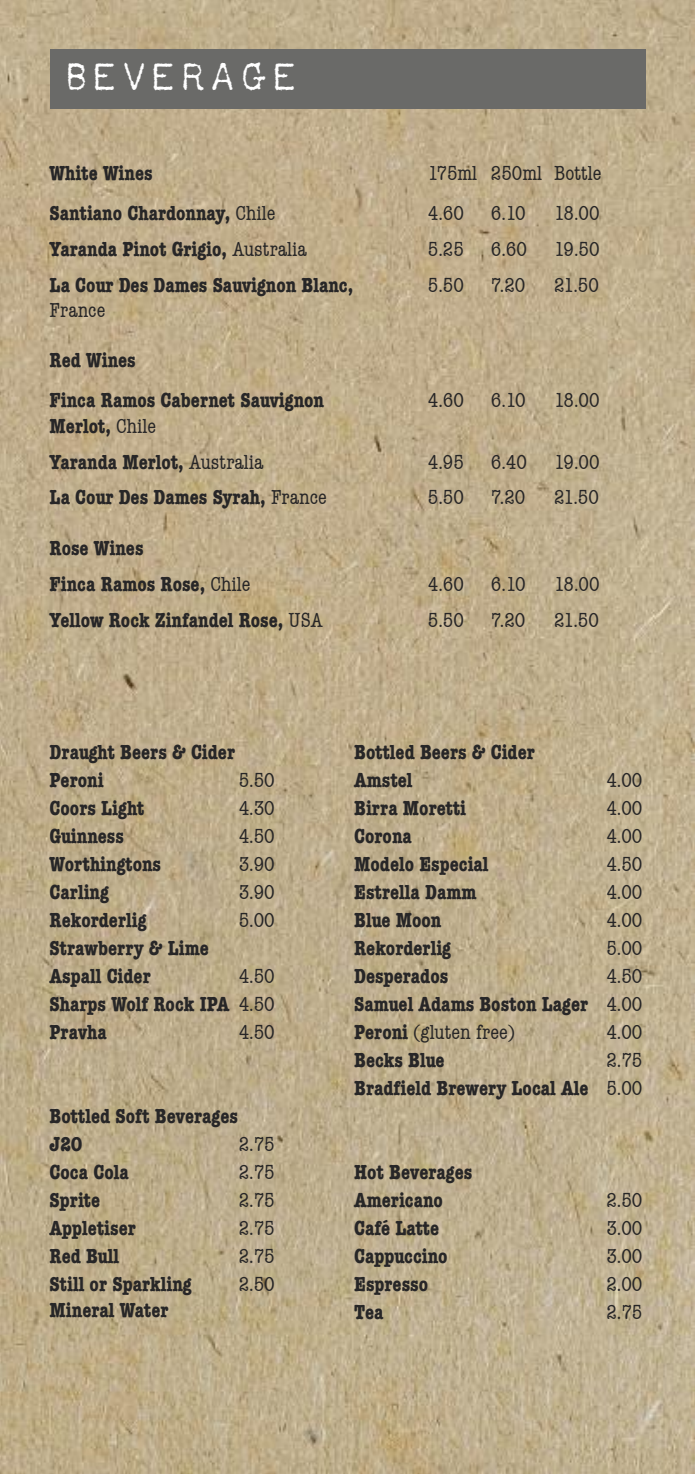
<style>
.page{position:relative;width:695px;height:1474px;background:#fff}
.page>*{position:absolute;margin:0;border:0;box-sizing:border-box;transform-origin:0 0}
.t1{font:40.25px "USIS1949";letter-spacing:.1em;color:#fff}
.t2{font:700 condensed 21px/28px "American Typewriter";color:#272627}
.t3{font:condensed 21px "American Typewriter";color:#272627}
.s1{font-weight:400}
</style>
<div class="page">
<img style="left:0;top:0;width:694px;height:1473px">
<div style="left:50px;top:50px;width:595px;height:59px;background:#6a6a68"></div>
<h1 class="t1" style="left:68px;top:53px;width:233px">BEVERAGE</h1>
<p class="t2" style="left:50px;top:159px;width:104px">White Wines</p>
<p class="t3" style="left:428px;top:161px;width:175px">175ml 250ml Bottle</p>
<p class="t2" style="left:50px;top:199px;width:227px">Santiano Chardonnay, <span class="s1">Chile</span></p>
<p class="t3" style="left:428px;top:201px;width:38px">4.60</p>
<p class="t3" style="left:491px;top:201px;width:36px">6.10</p>
<p class="t3" style="left:554px;top:201px;width:47px">18.00</p>
<p class="t2" style="left:50px;top:235px;width:258px">Yaranda Pinot Grigio, <span class="s1">Australia</span></p>
<p class="t3" style="left:428px;top:237px;width:38px">5.25</p>
<p class="t3" style="left:491px;top:237px;width:38px">6.60</p>
<p class="t3" style="left:554px;top:237px;width:47px">19.50</p>
<p class="t2" style="left:50px;top:271px;width:305px">La Cour Des Dames Sauvignon Blanc,</p>
<p class="t3" style="left:428px;top:273px;width:38px">5.50</p>
<p class="t3" style="left:491px;top:273px;width:36px">7.20</p>
<p class="t3" style="left:554px;top:273px;width:46px">21.50</p>
<p class="t3" style="left:50px;top:298px;width:57px">France</p>
<p class="t2" style="left:50px;top:340px;width:276px;line-height:40.1px">Red Wines<br>Finca Ramos Cabernet Sauvignon</p>
<p class="t3" style="left:428px;top:389px;width:38px">4.60</p>
<p class="t3" style="left:491px;top:389px;width:36px">6.10</p>
<p class="t3" style="left:554px;top:389px;width:47px">18.00</p>
<p class="t2" style="left:50px;top:408px;width:215px;line-height:35.9px">Merlot, <span class="s1">Chile<br></span>Yaranda Merlot, <span class="s1">Australia</span></p>
<p class="t3" style="left:428px;top:450px;width:38px">4.95</p>
<p class="t3" style="left:491px;top:450px;width:38px">6.40</p>
<p class="t3" style="left:554px;top:450px;width:47px">19.00</p>
<p class="t2" style="left:50px;top:483px;width:279px">La Cour Des Dames Syrah, <span class="s1">France</span></p>
<p class="t3" style="left:428px;top:486px;width:38px">5.50</p>
<p class="t3" style="left:491px;top:486px;width:36px">7.20</p>
<p class="t3" style="left:554px;top:486px;width:46px">21.50</p>
<p class="t2" style="left:50px;top:530px;width:202px;line-height:35.9px">Rose Wines<br>Finca Ramos Rose, <span class="s1">Chile</span></p>
<p class="t3" style="left:428px;top:572px;width:38px">4.60</p>
<p class="t3" style="left:491px;top:572px;width:36px">6.10</p>
<p class="t3" style="left:554px;top:572px;width:47px">18.00</p>
<p class="t2" style="left:50px;top:605px;width:274px">Yellow Rock Zinfandel Rose, <span class="s1">USA</span></p>
<p class="t3" style="left:428px;top:608px;width:38px">5.50</p>
<p class="t3" style="left:491px;top:608px;width:36px">7.20</p>
<p class="t3" style="left:554px;top:608px;width:46px">21.50</p>
<p class="t2" style="left:50px;top:738px;width:187px">Draught Beers &amp; Cider<br>Peroni</p>
<p class="t3" style="left:239px;top:768px;width:38px">5.50</p>
<p class="t2" style="left:354px;top:738px;width:182px">Bottled Beers &amp; Cider<br>Amstel</p>
<p class="t3" style="left:606px;top:768px;width:38px">4.00</p>
<p class="t2" style="left:50px;top:794px;width:96px">Coors Light</p>
<p class="t3" style="left:239px;top:796px;width:38px">4.30</p>
<p class="t2" style="left:50px;top:822px;width:76px">Guinness</p>
<p class="t3" style="left:239px;top:824px;width:38px">4.50</p>
<p class="t2" style="left:50px;top:850px;width:113px">Worthingtons</p>
<p class="t3" style="left:239px;top:852px;width:38px">3.90</p>
<p class="t2" style="left:50px;top:878px;width:61px">Carling</p>
<p class="t3" style="left:239px;top:880px;width:38px">3.90</p>
<p class="t2" style="left:50px;top:906px;width:98px">Rekorderlig</p>
<p class="t3" style="left:239px;top:908px;width:38px">5.00</p>
<p class="t2" style="left:50px;top:934px;width:161px">Strawberry &amp; Lime<br>Aspall Cider</p>
<p class="t2" style="left:50px;top:962px;width:227px;text-align:justify;text-indent:189px"><span class="s1">4.50<br></span>Sharps Wolf Rock IPA <span class="s1">4.50<br></span>Pravha</p>
<p class="t3" style="left:239px;top:1020px;width:38px">4.50</p>
<p class="t2" style="left:50px;top:1102px;width:190px">Bottled Soft Beverages<br>J2O</p>
<p class="t3" style="left:239px;top:1132px;width:38px">2.75</p>
<p class="t2" style="left:50px;top:1158px;width:81px">Coca Cola</p>
<p class="t3" style="left:239px;top:1160px;width:38px">2.75</p>
<p class="t2" style="left:50px;top:1186px;width:52px">Sprite</p>
<p class="t3" style="left:239px;top:1188px;width:38px">2.75</p>
<p class="t2" style="left:50px;top:1214px;width:88px">Appletiser</p>
<p class="t3" style="left:239px;top:1216px;width:38px">2.75</p>
<p class="t2" style="left:50px;top:1242px;width:71px">Red Bull</p>
<p class="t3" style="left:239px;top:1244px;width:38px">2.75</p>
<p class="t2" style="left:50px;top:1270px;width:143px">Still or Sparkling</p>
<p class="t3" style="left:239px;top:1272px;width:38px">2.50</p>
<p class="t2" style="left:50px;top:1295px;width:120px">Mineral Water</p>
<p class="t2" style="left:354px;top:794px;width:113px">Birra Moretti</p>
<p class="t3" style="left:606px;top:796px;width:38px">4.00</p>
<p class="t2" style="left:354px;top:822px;width:59px">Corona</p>
<p class="t3" style="left:606px;top:824px;width:38px">4.00</p>
<p class="t2" style="left:354px;top:850px;width:136px">Modelo Especial</p>
<p class="t3" style="left:606px;top:852px;width:38px">4.50</p>
<p class="t2" style="left:354px;top:878px;width:124px">Estrella Damm</p>
<p class="t3" style="left:606px;top:880px;width:38px">4.00</p>
<p class="t2" style="left:354px;top:906px;width:89px">Blue Moon</p>
<p class="t3" style="left:606px;top:908px;width:38px">4.00</p>
<p class="t2" style="left:354px;top:934px;width:98px">Rekorderlig</p>
<p class="t3" style="left:606px;top:936px;width:38px">5.00</p>
<p class="t2" style="left:354px;top:962px;width:96px">Desperados</p>
<p class="t2" style="left:354px;top:962px;width:290px;text-align:justify;text-indent:252px"><span class="s1">4.50<br></span>Samuel Adams Boston Lager <span class="s1">4.00<br></span>Peroni <span class="s1">(gluten free)</span></p>
<p class="t3" style="left:606px;top:1020px;width:38px">4.00</p>
<p class="t2" style="left:354px;top:1046px;width:290px;text-align:right"><span class="s1">2.75<br></span>Bradfield Brewery Local Ale <span class="s1">5.00</span></p>
<p class="t2" style="left:354px;top:1046px;width:92px">Becks Blue</p>
<p class="t2" style="left:354px;top:1158px;width:119px">Hot Beverages<br>Americano</p>
<p class="t3" style="left:606px;top:1188px;width:38px">2.50</p>
<p class="t2" style="left:354px;top:1214px;width:87px">CaféLatte</p>
<p class="t3" style="left:606px;top:1216px;width:38px">3.00</p>
<p class="t2" style="left:354px;top:1242px;width:95px">Cappuccino</p>
<p class="t3" style="left:606px;top:1244px;width:38px">3.00</p>
<p class="t2" style="left:354px;top:1270px;width:75px">Espresso</p>
<p class="t3" style="left:606px;top:1272px;width:38px">2.00</p>
<p class="t2" style="left:354px;top:1298px;width:31px">Tea</p>
<p class="t3" style="left:606px;top:1300px;width:38px">2.75</p>
</div>
